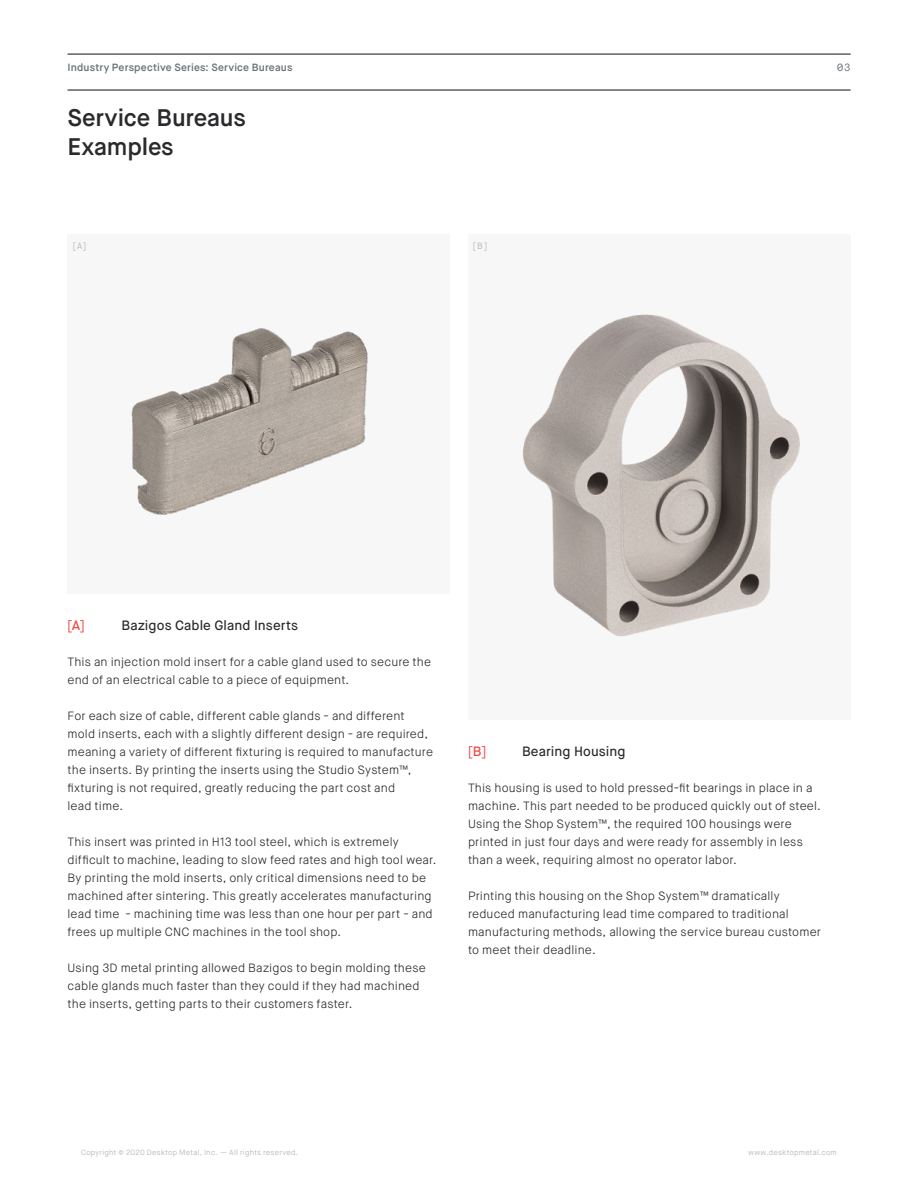
<style>
.page{position:relative;width:918px;height:1188px;background:#fff}
.page>*{position:absolute;margin:0;border:0;box-sizing:border-box;transform-origin:0 0}
.Body_Title{font:600 24px/28.8px "Maison Neue";letter-spacing:-.01em;color:#2a2a2d}
.Body_Text{font:500 13.5px "Maison Neue";letter-spacing:.005em;color:#2a2a2d}
.Body_Text-2{font:500 13.5px "Maison Neue";color:#ef453e}
.Body_Text-3{font:300 12px/18px "Maison Neue";letter-spacing:.015em;color:#2a2a2d}
.t1{font:600 10.5px "Maison Neue";letter-spacing:.015em;color:#68717a}
.t2{font:10.5px "Maison Neue Mono";color:#68717a}
.t3{font:9px "Maison Neue Mono";color:#bababa}
.t4{font:300 7.5px "Maison Neue";letter-spacing:.035em;color:#a9b0b8}
</style>
<div class="page">
<hr style="left:68px;top:54px;width:783px;height:1px;background:#2a2a2d">
<hr style="left:68px;top:89px;width:783px;height:2px;background:#2a2a2d">
<div style="left:468px;top:234px;width:383px;height:486px;background:#f7f7f8"></div>
<img style="left:522px;top:314px;width:278px;height:323px">
<div style="left:68px;top:234px;width:382px;height:360px;background:#f7f7f8"></div>
<img style="left:131px;top:328px;width:237px;height:187px">
<p class="t1" style="left:68px;top:61px;width:226px">Industry Perspective Series: Service Bureaus</p>
<p class="t2" style="left:837px;top:61px;width:15px">03</p>
<p class="Body_Title" style="left:68px;top:103px;width:180px">Service Bureaus<br>Examples</p>
<p class="t3" style="left:72px;top:240px;width:17px">[A]</p>
<p class="t3" style="left:472px;top:240px;width:18px">[B]</p>
<p class="Body_Text-2" style="left:68px;top:617px;width:18px">[A]</p>
<p class="Body_Text" style="left:122px;top:617px;width:178px">Bazigos Cable Gland Inserts</p>
<p class="Body_Text-3" style="left:68px;top:653px;width:365px">This an injection mold insert for a cable gland used to secure the end of an electrical cable to a piece of equipment.</p>
<p class="Body_Text-3" style="left:68px;top:707px;width:367px">For each size of cable, different cable glands - and different mold inserts, each with a slightly different design - are required, meaning a variety of different fixturing is required to manufacture the inserts. By printing the inserts using the Studio System™, fixturing is not required, greatly reducing the part cost and<br>lead time.</p>
<p class="Body_Text-3" style="left:68px;top:833px;width:371px">This insert was printed in H13 tool steel, which is extremely difficult to machine, leading to slow feed rates and high tool wear.<br>By printing the mold inserts, only critical dimensions need to be machined after sintering. This greatly accelerates manufacturing lead time - machining time was less than one hour per part - and frees up multiple CNC machines in the tool shop.</p>
<p class="Body_Text-3" style="left:68px;top:959px;width:360px">Using 3D metal printing allowed Bazigos to begin molding these cable glands much faster than they could if they had machined the inserts, getting parts to their customers faster.</p>
<p class="Body_Text-2" style="left:468px;top:743px;width:20px">[B]</p>
<p class="Body_Text" style="left:522px;top:743px;width:105px">Bearing Housing</p>
<p class="Body_Text-3" style="left:468px;top:779px;width:354px">This housing is used to hold pressed-fit bearings in place in a machine. This part needed to be produced quickly out of steel.<br>Using the Shop System™, the required 100 housings were printed in just four days and were ready for assembly in less than a week, requiring almost no operator labor.</p>
<p class="Body_Text-3" style="left:468px;top:887px;width:355px">Printing this housing on the Shop System™ dramatically reduced manufacturing lead time compared to traditional manufacturing methods, allowing the service bureau customer to meet their deadline.</p>
<p class="t4" style="left:81px;top:1148px;width:219px">Copyright © 2020 Desktop Metal, Inc. — All rights reserved.</p>
<p class="t4" style="left:748px;top:1148px;width:90px">www.desktopmetal.com</p>
</div>
